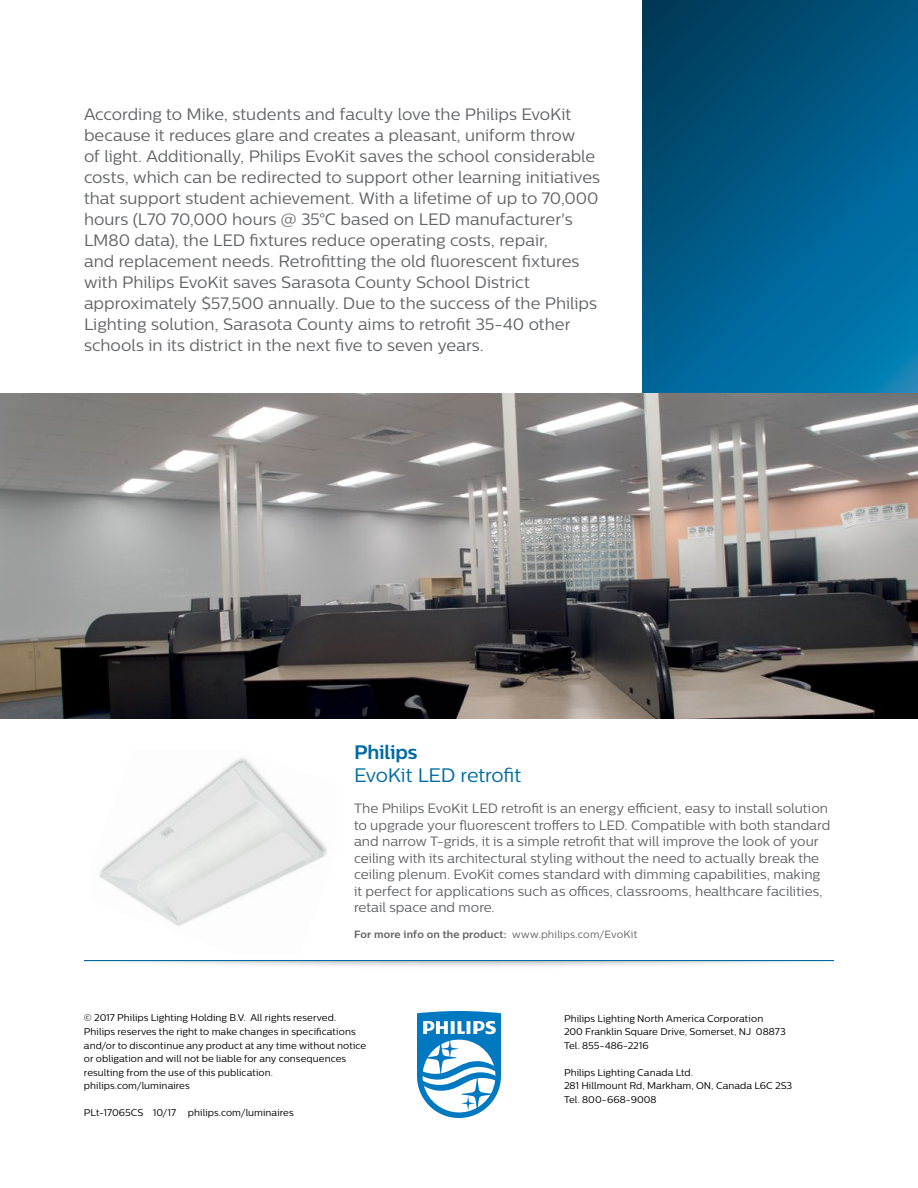
<style>
.page{position:relative;width:918px;height:1188px;background:#fff}
.page>*{position:absolute;margin:0;border:0;box-sizing:border-box;transform-origin:0 0}
.t1{font:19.5px "Centrale Sans";letter-spacing:-.01em;color:#006ba3}
.t2{font:700 19.5px "Centrale Sans";letter-spacing:-.01em;color:#006ba3}
.t3{font:16.5px/21px "Centrale Sans";color:#636466}
.t4{font:13.5px/16.5px "Centrale Sans";color:#636466}
.t5{font:700 10.5px "Centrale Sans";letter-spacing:.02em;color:#636466}
.t6{font:9.75px/13.5px "Centrale Sans";letter-spacing:.005em;color:#000}
.s1{font-weight:400}
</style>
<div class="page">
<svg style="left:642px;top:0;width:276px;height:393px;background:#005d8a"></svg>
<img style="left:0;top:393px;width:918px;height:325px">
<div style="left:64px;top:951px;width:789px;height:19px;background:#000;opacity:.3"></div>
<hr style="left:84px;top:960px;width:750px;height:1px;background:#006ba3">
<div style="left:54px;top:945px;width:810px;height:15px;background:#fff"></div>
<div style="left:0;top:945px;width:84px;height:30px;background:#fff"></div>
<div style="left:834px;top:945px;width:84px;height:30px;background:#fff"></div>
<svg style="left:417px;top:1011px;width:84px;height:107px"></svg>
<img style="left:99px;top:757px;width:229px;height:169px">
<p class="t3" style="left:84px;top:104px;width:518px">According to Mike, students and faculty love the Philips EvoKit because it reduces glare and creates a pleasant, uniform throw<br>of light. Additionally, Philips EvoKit saves the school considerable costs, which can be redirected to support other learning initiatives that support student achievement. With a lifetime of up to 70,000 hours (L70 70,000 hours @ 35°C based on LED manufacturer's LM80 data), the LED fixtures reduce operating costs, repair,<br>and replacement needs. Retrofitting the old fluorescent fixtures with Philips EvoKit saves Sarasota County School District approximately $57,500 annually. Due to the success of the Philips Lighting solution, Sarasota County aims to retrofit 35-40 other schools in its district in the next five to seven years.</p>
<p class="t2" style="left:354px;top:741px;width:65px">Philips</p>
<p class="t1" style="left:354px;top:764px;width:169px">EvoKit LED retrofit</p>
<p class="t4" style="left:354px;top:800px;width:478px">The Philips EvoKit LED retrofit is an energy efficient, easy to install solution to upgrade your fluorescent troffers to LED. Compatible with both standard and narrow T-grids, it is a simple retrofit that will improve the look of your ceiling with its architectural styling without the need to actually break the ceiling plenum. EvoKit comes standard with dimming capabilities, making it perfect for applications such as offices, classrooms, healthcare facilities, retail space and more.</p>
<p class="t5" style="left:354px;top:928px;width:285px">For more info on the product: <span class="s1">www.philips.com/EvoKit</span></p>
<p class="t6" style="left:84px;top:1011px;width:284px">© 2017 Philips Lighting Holding B.V. All rights reserved.<br>Philips reserves the right to make changes in specifications and/or to discontinue any product at any time without notice or obligation and will not be liable for any consequences resulting from the use of this publication. philips.com/luminaires</p>
<p class="t6" style="left:84px;top:1106px;width:211px">PLt-17065CS 10/17 philips.com/luminaires</p>
<p class="t6" style="left:564px;top:1011px;width:223px">Philips Lighting North America Corporation<br>200 Franklin Square Drive, Somerset, NJ 08873<br>Tel. 855-486-2216</p>
<p class="t6" style="left:564px;top:1065px;width:230px">Philips Lighting Canada Ltd.<br>281 Hillmount Rd, Markham, ON, Canada L6C 2S3<br>Tel. 800-668-9008</p>
</div>
